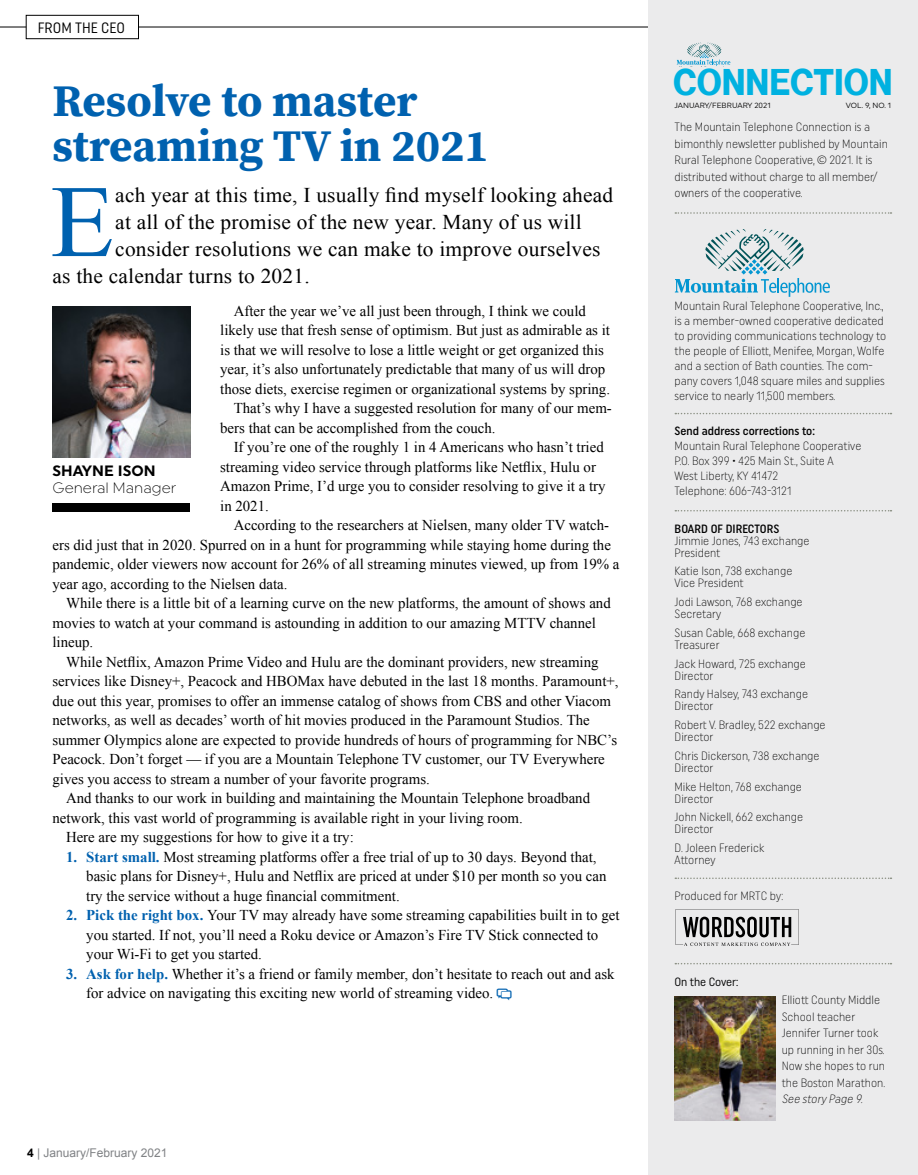
<style>
.page{position:relative;width:918px;height:1175px;background:#fff}
.page>*{position:absolute;margin:0;border:0;box-sizing:border-box;transform-origin:0 0}
.RTM_Lead_Paragraph{font:102.6px "Times New Roman";color:#0061af}
.RTM_Headline{font:700 45px/45px "Source Serif Pro";color:#0061af}
.t1{font:36.15px "N Haas Grotesk DS Pro 75 Bd";letter-spacing:.015em;color:#00b1e0;scale:.9 1}
.RTM_Lead_Paragraph-2{font:21px "Times New Roman";letter-spacing:.01em;color:#000}
.RTM_Body_Copy{font:15px/19.5px "Times New Roman";color:#000}
.RTM_Cutlines{font:300 15px "Uniform";color:#000}
.RTM_Page_Header{font:15px "Uniform Condensed";color:#000}
.RTM_Cutlines-2{font:700 15px "Uniform";color:#000}
.RTM_Cutlines-3{font:300 12px/16.5px "Uniform Condensed";color:#000}
.RTM_Cutlines-4{font:500 12px "Uniform Condensed";color:#000}
.t2{font:12px "Arial";color:#808285}
.RTM_Cutlines-5{font:italic 300 12px "Uniform Condensed";color:#000}
.RTM_Cutlines-6{font:12px "Uniform Condensed";letter-spacing:-.01em;color:#000}
.RTM_Body_Copy-2{font:7.5px "Uniform";color:#000}
.s1{font-weight:700;color:#0061af}
.s2{font-weight:700;color:#000}
</style>
<div class="page">
<img style="left:52px;top:306px;width:138px;height:151px">
<div style="left:26px;top:15px;width:113px;height:24px;border:1px solid #000"></div>
<svg style="left:0;top:27px;width:26px;height:1px"></svg>
<hr style="left:139px;top:27px;width:510px;height:1px;background:#000">
<div style="left:648px;top:0;width:270px;height:1174px;background:#ebebec"></div>
<svg style="left:675px;top:212px;width:216px;height:2px"></svg>
<svg style="left:675px;top:877px;width:216px;height:2px"></svg>
<svg style="left:675px;top:963px;width:216px;height:1px"></svg>
<div style="left:52px;top:503px;width:138px;height:8px;background:#000"></div>
<svg style="left:675px;top:229px;width:155px;height:68px"></svg>
<svg style="left:675px;top:412px;width:218px;height:100px"></svg>
<svg style="left:675px;top:909px;width:124px;height:37px"></svg>
<img style="left:675px;top:996px;width:100px;height:124px">
<svg style="left:677px;top:43px;width:53px;height:23px"></svg>
<p class="RTM_Page_Header" style="left:38px;top:19px;width:89px">FROM THE CEO</p>
<p class="RTM_Headline" style="left:52px;top:78px;width:438px">Resolve to master streaming TV in 2021</p>
<p class="RTM_Lead_Paragraph" style="left:50px;top:153px;width:65px">E</p>
<p class="RTM_Lead_Paragraph-2" style="left:115px;top:181px;width:500px">ach year at this time, I usually find myself looking ahead</p>
<p class="RTM_Lead_Paragraph-2" style="left:115px;top:208px;width:468px">at all of the promise of the new year. Many of us will</p>
<p class="RTM_Lead_Paragraph-2" style="left:115px;top:235px;width:487px">consider resolutions we can make to improve ourselves</p>
<p class="RTM_Lead_Paragraph-2" style="left:52px;top:262px;width:259px">as the calendar turns to 2021.</p>
<p class="RTM_Body_Copy" style="left:220px;top:301px;width:391px;text-indent:14px">After the year we’ve all just been through, I think we could likely use that fresh sense of optimism. But just as admirable as it is that we will resolve to lose a little weight or get organized this year, it’s also unfortunately predictable that many of us will drop those diets, exercise regimen or organizational systems by spring.</p>
<p class="RTM_Body_Copy" style="left:220px;top:398px;width:393px;text-indent:14px">That’s why I have a suggested resolution for many of our mem&shy;bers that can be accomplished from the couch.</p>
<p class="RTM_Body_Copy" style="left:220px;top:437px;width:387px;text-indent:14px">If you’re one of the roughly 1 in 4 Americans who hasn’t tried streaming video service through platforms like Netflix, Hulu or Amazon Prime, I’d urge you to consider resolving to give it a try in 2021.</p>
<p class="RTM_Body_Copy" style="left:52px;top:515px;width:569px;text-indent:181px">According to the researchers at Nielsen, many older TV watch&shy;ers did just that in 2020. Spurred on in a hunt for programming while staying home during the pandemic, older viewers now account for 26% of all streaming minutes viewed, up from 19% a year ago, according to the Nielsen data.</p>
<p class="RTM_Body_Copy" style="left:52px;top:593px;width:560px;text-indent:14px">While there is a little bit of a learning curve on the new platforms, the amount of shows and movies to watch at your command is astounding in addition to our amazing MTTV channel lineup.</p>
<p class="RTM_Body_Copy" style="left:52px;top:652px;width:568px;text-indent:14px">While Netflix, Amazon Prime Video and Hulu are the dominant providers, new streaming services like Disney+, Peacock and HBOMax have debuted in the last 18 months. Paramount+, due out this year, promises to offer an immense catalog of shows from CBS and other Viacom networks, as well as decades’ worth of hit movies produced in the Paramount Studios. The summer Olympics alone are expected to provide hundreds of hours of programming for NBC’s Peacock. Don’t forget — if you are a Mountain Telephone TV customer, our TV Everywhere gives you access to stream a number of your favorite programs.</p>
<p class="RTM_Body_Copy" style="left:52px;top:788px;width:539px;text-indent:14px">And thanks to our work in building and maintaining the Mountain Telephone broadband network, this vast world of programming is available right in your living room.</p>
<p class="RTM_Body_Copy" style="left:66px;top:827px;width:289px">Here are my suggestions for how to give it a try:</p>
<p class="RTM_Body_Copy" style="left:86px;top:847px;width:522px;text-indent:-20px"><span class="s1">1. Start small.</span> Most streaming platforms offer a free trial of up to 30 days. Beyond that, basic plans for Disney+, Hulu and Netflix are priced at under $10 per month so you can try the service without a huge financial commitment.</p>
<p class="RTM_Body_Copy" style="left:86px;top:905px;width:535px;text-indent:-20px"><span class="s1">2. Pick the right box.</span> Your TV may already have some streaming capabilities built in to get you started. If not, you’ll need a Roku device or Amazon’s Fire TV Stick connected to your Wi-Fi to get you started.</p>
<p class="RTM_Body_Copy" style="left:86px;top:964px;width:530px;text-indent:-20px"><span class="s1">3. Ask for help.</span> Whether it’s a friend or family member, don’t hesitate to reach out and ask for advice on navigating this exciting new world of streaming video.</p>
<p class="RTM_Cutlines-2" style="left:52px;top:462px;width:105px">SHAYNE ISON</p>
<p class="RTM_Cutlines" style="left:52px;top:478px;width:125px">General Manager</p>
<p class="t2" style="left:27px;top:1144px;width:142px"><span class="s2">4</span> | January/February 2021</p>
<p class="t1" style="left:674px;top:61px;width:245px">CONNECTION</p>
<p class="RTM_Body_Copy-2" style="left:675px;top:101px;width:98px">JANUARY/FEBRUARY 2021</p>
<p class="RTM_Body_Copy-2" style="left:846px;top:101px;width:47px">VOL. 9, NO. 1</p>
<p class="RTM_Cutlines-3" style="left:675px;top:119px;width:215px">The Mountain Telephone Connection is a bimonthly newsletter published by Mountain Rural Telephone Cooperative, © 2021. It is distributed without charge to all member/ owners of the cooperative.</p>
<p class="RTM_Cutlines-3" style="left:675px;top:298px;width:213px;line-height:15px">Mountain Rural Telephone Cooperative, Inc., is a member-owned cooperative dedicated to providing communications technology to the people of Elliott, Menifee, Morgan, Wolfe and a section of Bath counties. The com&shy;pany covers 1,048 square miles and supplies service to nearly 11,500 members.</p>
<p class="RTM_Cutlines-4" style="left:675px;top:424px;width:142px">Send address corrections to:</p>
<p class="RTM_Cutlines-3" style="left:675px;top:438px;width:188px">Mountain Rural Telephone Cooperative</p>
<p class="RTM_Cutlines-3" style="left:675px;top:453px;width:161px">P.O. Box 399 • 425 Main St., Suite A</p>
<p class="RTM_Cutlines-3" style="left:675px;top:468px;width:105px">West Liberty, KY 41472</p>
<p class="RTM_Cutlines-3" style="left:675px;top:483px;width:118px">Telephone: 606-743-3121</p>
<p class="RTM_Cutlines-4" style="left:675px;top:521px;width:106px">BOARD OF DIRECTORS</p>
<p class="RTM_Cutlines-3" style="left:675px;top:532px;width:136px">Jimmie Jones, 743 exchange</p>
<p class="RTM_Cutlines-3" style="left:675px;top:544px;width:47px">President</p>
<p class="RTM_Cutlines-3" style="left:675px;top:562px;width:119px">Katie Ison, 738 exchange</p>
<p class="RTM_Cutlines-3" style="left:675px;top:574px;width:71px">Vice President</p>
<p class="RTM_Cutlines-3" style="left:675px;top:593px;width:130px">Jodi Lawson, 768 exchange</p>
<p class="RTM_Cutlines-3" style="left:675px;top:605px;width:48px">Secretary</p>
<p class="RTM_Cutlines-3" style="left:675px;top:624px;width:132px">Susan Cable, 668 exchange</p>
<p class="RTM_Cutlines-3" style="left:675px;top:636px;width:47px">Treasurer</p>
<p class="RTM_Cutlines-3" style="left:675px;top:655px;width:133px">Jack Howard, 725 exchange</p>
<p class="RTM_Cutlines-3" style="left:675px;top:667px;width:40px">Director</p>
<p class="RTM_Cutlines-3" style="left:675px;top:685px;width:135px">Randy Halsey, 743 exchange</p>
<p class="RTM_Cutlines-3" style="left:675px;top:697px;width:40px">Director</p>
<p class="RTM_Cutlines-3" style="left:675px;top:716px;width:153px">Robert V. Bradley, 522 exchange</p>
<p class="RTM_Cutlines-3" style="left:675px;top:728px;width:40px">Director</p>
<p class="RTM_Cutlines-3" style="left:675px;top:747px;width:147px">Chris Dickerson, 738 exchange</p>
<p class="RTM_Cutlines-3" style="left:675px;top:759px;width:40px">Director</p>
<p class="RTM_Cutlines-3" style="left:675px;top:778px;width:129px">Mike Helton, 768 exchange</p>
<p class="RTM_Cutlines-3" style="left:675px;top:790px;width:40px">Director</p>
<p class="RTM_Cutlines-3" style="left:675px;top:808px;width:130px">John Nickell, 662 exchange</p>
<p class="RTM_Cutlines-3" style="left:675px;top:820px;width:40px">Director</p>
<p class="RTM_Cutlines-3" style="left:675px;top:839px;width:91px">D. Joleen Frederick</p>
<p class="RTM_Cutlines-3" style="left:675px;top:851px;width:43px">Attorney</p>
<p class="RTM_Cutlines-3" style="left:675px;top:887px;width:110px">Produced for MRTC by:</p>
<p class="RTM_Cutlines-6" style="left:675px;top:974px;width:65px">On the Cover:</p>
<p class="RTM_Cutlines-3" style="left:782px;top:991px;width:105px">Elliott County Middle<br>School teacher<br>Jennifer Turner took up running in her 30s.<br>Now she hopes to run the Boston Marathon.</p>
<p class="RTM_Cutlines-5" style="left:782px;top:1091px;width:85px">See story Page 9.</p>
</div>
